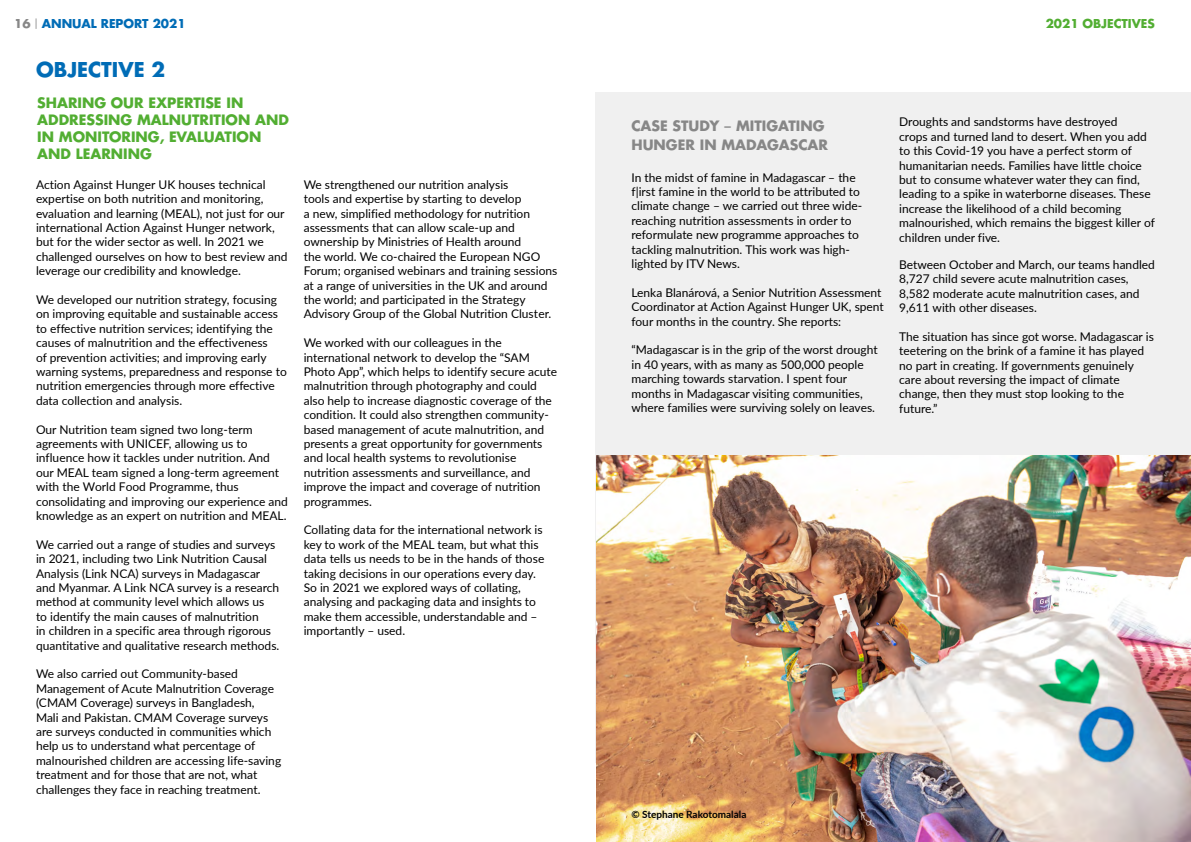
<style>
.page{position:relative;width:1191px;height:842px;background:#fff}
.page>*{position:absolute;margin:0;border:0;box-sizing:border-box;transform-origin:0 0}
.Objectives_list{font:700 20px "Futura LT Pro";color:#006cb6}
.ToC_sub_item{font:700 14px/16.8px "Futura LT Pro";color:#52ae32}
.Body_Copy_Lato_12pt{font:700 14px/19.2px "Futura LT Pro";color:#878787}
.Body_Copy_Lato_12pt-2{font:12px/14.4px "Lato";color:#000}
.ToC_sub_item-2{font:12px/14.4px "Lato";color:#000}
.Caption_black{font:12px/14.4px "Lato";color:#000}
.t1{font:700 12px "Futura LT Pro";color:#006cb6}
.t2{font:700 12px "Futura LT Pro";color:#52ae32}
.t3{font:700 10px "Lato";color:#000}
.s1{color:#878787}
.s2{font-family:"Lato";font-weight:400;font-size:11px;color:#878787}
.s3{font-family:"Calibri"}
</style>
<div class="page">
<div style="left:595px;top:92px;width:596px;height:671px;background:#f0f0f0"></div>
<img style="left:596px;top:456px;width:595px;height:386px">
<p class="t1" style="left:14px;top:15px;width:173px"><span class="s1">16</span> <span class="s2">|</span> ANNUAL REPORT 2021</p>
<p class="Objectives_list" style="left:36px;top:54px;width:131px">OBJECTIVE 2</p>
<p class="ToC_sub_item" style="left:37px;top:94px;width:253px">SHARING OUR EXPERTISE IN<br>ADDRESSING MALNUTRITION AND<br>IN MONITORING, EVALUATION<br>AND LEARNING</p>
<p class="ToC_sub_item-2" style="left:36px;top:177px;width:253px">Action Against Hunger UK houses technical expertise on both nutrition and monitoring, evaluation and learning (MEAL), not just for our international Action Against Hunger network, but for the wider sector as well. In 2021 we challenged ourselves on how to best review and leverage our credibility and knowledge.</p>
<p class="ToC_sub_item-2" style="left:36px;top:292px;width:252px">We developed our nutrition strategy, focusing on improving equitable and sustainable access to effective nutrition services; identifying the causes of malnutrition and the effectiveness<br>of prevention activities; and improving early warning systems, preparedness and response to nutrition emergencies through more effective data collection and analysis.</p>
<p class="ToC_sub_item-2" style="left:36px;top:421px;width:253px">Our Nutrition team signed two long-term agreements with UNICEF, allowing us to influence how it tackles under nutrition. And our MEAL team signed a long-term agreement with the World Food Programme, thus consolidating and improving our experience and knowledge as an expert on nutrition and MEAL.</p>
<p class="ToC_sub_item-2" style="left:36px;top:537px;width:245px">We carried out a range of studies and surveys in 2021, including two Link Nutrition Causal Analysis (Link NCA) surveys in Madagascar and Myanmar. A Link NCA survey is a research method at community level which allows us<br>to identify the main causes of malnutrition<br>in children in a specific area through rigorous quantitative and qualitative research methods.</p>
<p class="ToC_sub_item-2" style="left:36px;top:666px;width:247px">We also carried out Community-based Management of Acute Malnutrition Coverage (CMAM Coverage) surveys in Bangladesh,<br>Mali and Pakistan. CMAM Coverage surveys are surveys conducted in communities which help us to understand what percentage of malnourished children are accessing life-saving treatment and for those that are not, what challenges they face in reaching treatment.</p>
<p class="Body_Copy_Lato_12pt-2" style="left:304px;top:177px;width:255px">We strengthened our nutrition analysis<br>tools and expertise by starting to develop<br>a new, simplified methodology for nutrition assessments that can allow scale-up and ownership by Ministries of Health around<br>the world. We co-chaired the European NGO Forum; organised webinars and training sessions at a range of universities in the UK and around the world; and participated in the Strategy Advisory Group of the Global Nutrition Cluster.</p>
<p class="Body_Copy_Lato_12pt-2" style="left:304px;top:335px;width:255px">We worked with our colleagues in the international network to develop the “SAM Photo App”, which helps to identify secure acute malnutrition through photography and could also help to increase diagnostic coverage of the condition. It could also strengthen community&shy;based management of acute malnutrition, and presents a great opportunity for governments and local health systems to revolutionise nutrition assessments and surveillance, and improve the impact and coverage of nutrition programmes.</p>
<p class="Body_Copy_Lato_12pt-2" style="left:304px;top:522px;width:242px">Collating data for the international network is key to work of the MEAL team, but what this data tells us needs to be in the hands of those taking decisions in our operations every day.<br>So in 2021 we explored ways of collating, analysing and packaging data and insights to make them accessible, understandable and – importantly – used.</p>
<p class="t2" style="left:1045px;top:14px;width:111px">2021 OBJECTIVES</p>
<p class="Body_Copy_Lato_12pt" style="left:631px;top:115px;width:198px">CASE STUDY <span class="s3">‒</span> MITIGATING<br>HUNGER IN MADAGASCAR</p>
<p class="Body_Copy_Lato_12pt-2" style="left:631px;top:170px;width:232px">In the midst of famine in Madagascar – the f|irst famine in the world to be attributed to climate change – we carried out three wide&shy;reaching nutrition assessments in order to reformulate new programme approaches to tackling malnutrition. This work was high&shy;lighted by ITV News.</p>
<p class="Caption_black" style="left:631px;top:285px;width:254px">Lenka Blanárová, a Senior Nutrition Assessment<br>Coordinator at Action Against Hunger UK, spent four months in the country. She reports:</p>
<p class="Body_Copy_Lato_12pt-2" style="left:631px;top:342px;width:248px">“Madagascar is in the grip of the worst drought in 40 years, with as many as 500,000 people marching towards starvation. I spent four months in Madagascar visiting communities, where families were surviving solely on leaves.</p>
<p class="Body_Copy_Lato_12pt-2" style="left:899px;top:114px;width:257px">Droughts and sandstorms have destroyed<br>crops and turned land to desert. When you add to this Covid-19 you have a perfect storm of humanitarian needs. Families have little choice but to consume whatever water they can find, leading to a spike in waterborne diseases. These increase the likelihood of a child becoming malnourished, which remains the biggest killer of children under five.</p>
<p class="Body_Copy_Lato_12pt-2" style="left:899px;top:257px;width:257px">Between October and March, our teams handled 8,727 child severe acute malnutrition cases, 8,582 moderate acute malnutrition cases, and 9,611 with other diseases.</p>
<p class="Body_Copy_Lato_12pt-2" style="left:899px;top:329px;width:256px">The situation has since got worse. Madagascar is teetering on the brink of a famine it has played no part in creating. If governments genuinely care about reversing the impact of climate change, then they must stop looking to the future.”</p>
<p class="t3" style="left:631px;top:807px;width:116px">© Stephane Rakotomalala</p>
</div>
